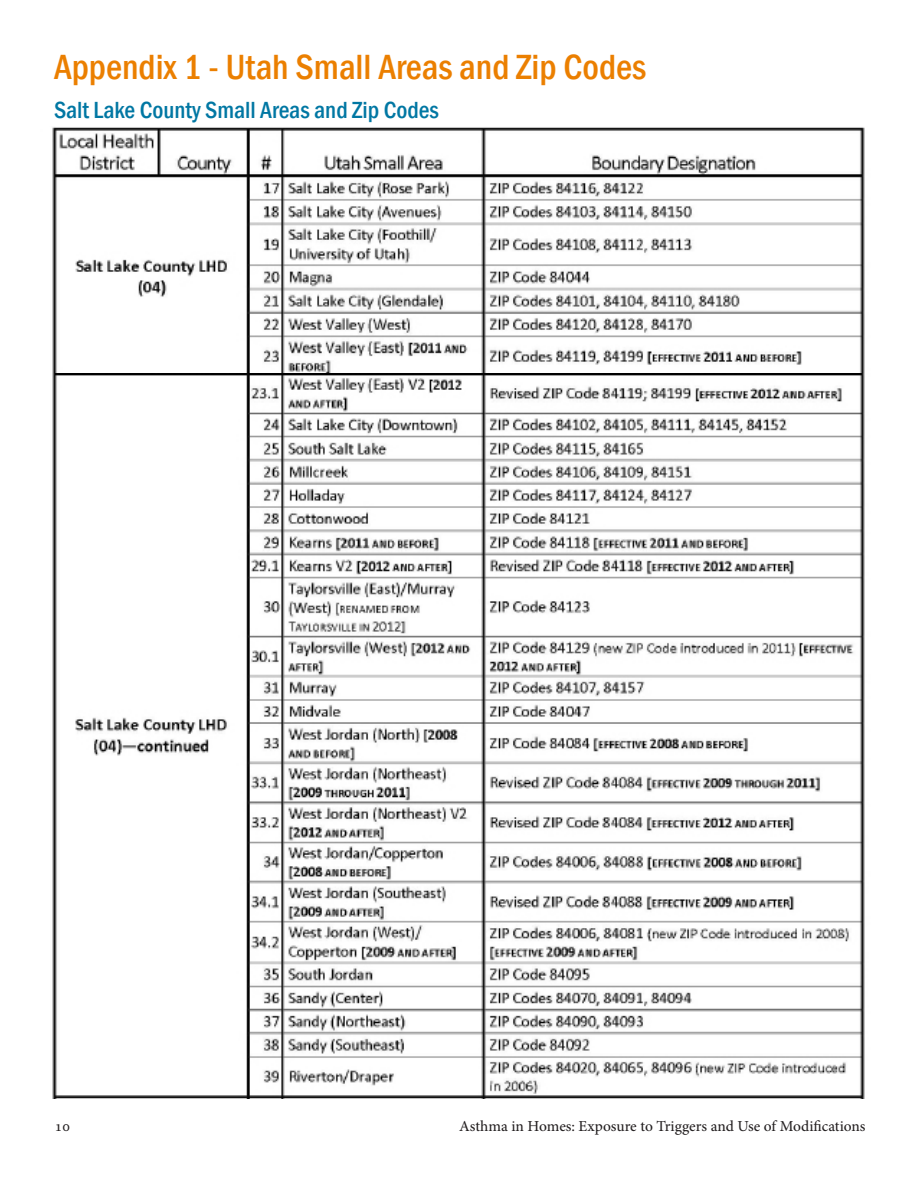
<style>
.page{position:relative;width:918px;height:1188px;background:#fff}
.page>*{position:absolute;margin:0;border:0;box-sizing:border-box;transform-origin:0 0}
.Large_Headings{font:500 condensed 36px "Franklin Gothic";color:#eb7f00}
.Small_Headings{font:500 condensed 24px "Franklin Gothic";color:#0077a3}
.t1{font:15px "Adobe Hebrew";color:#231f20}
</style>
<div class="page">
<img style="left:52px;top:127px;width:813px;height:247px">
<img style="left:52px;top:374px;width:813px;height:725px">
<p class="Large_Headings" style="left:54px;top:44px;width:594px">Appendix 1 - Utah Small Areas and Zip Codes</p>
<p class="Small_Headings" style="left:54px;top:94px;width:386px">Salt Lake County Small Areas and Zip Codes</p>
<p class="t1" style="left:55px;top:1117px;width:17px">10</p>
<p class="t1" style="left:459px;top:1117px;width:408px">Asthma in Homes: Exposure to Triggers and Use of Modifications</p>
</div>
